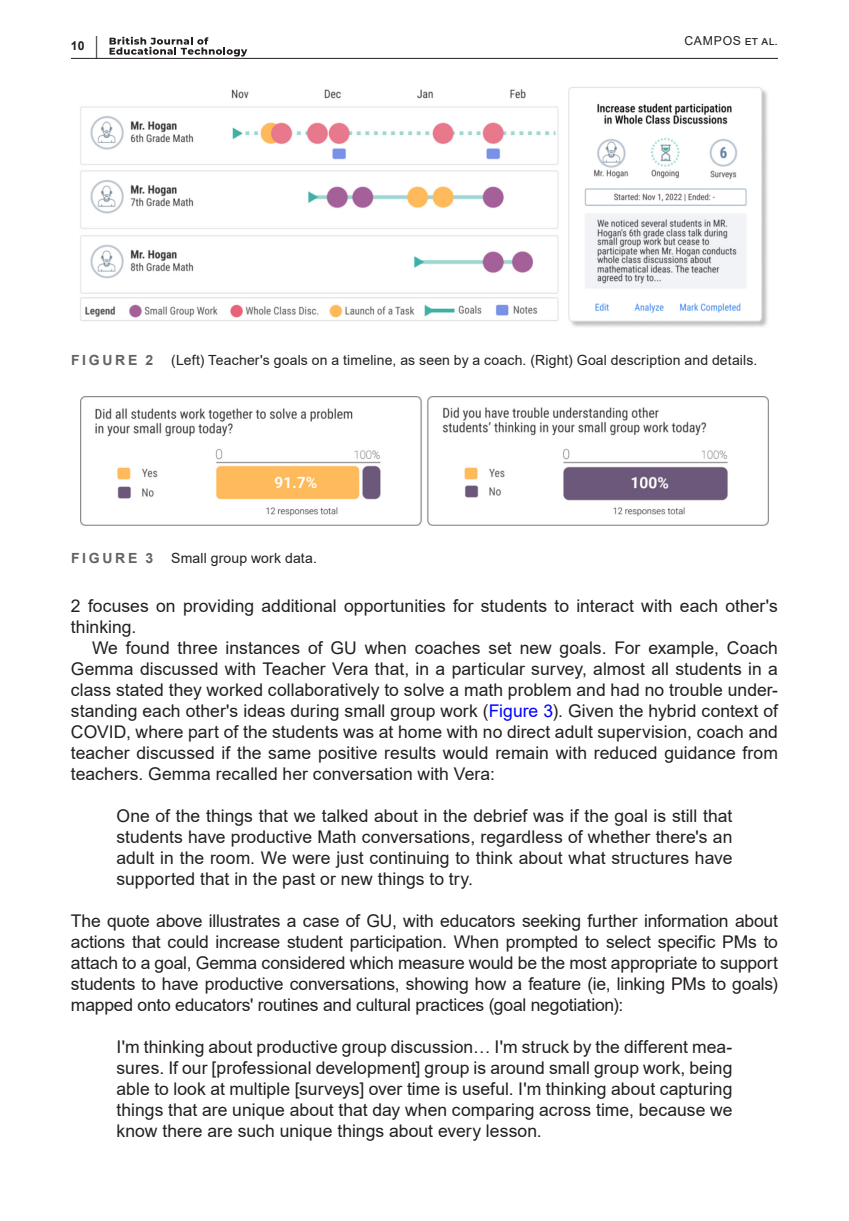
<style>
.page{position:relative;width:849px;height:1221px;background:#fff}
.page>*{position:absolute;margin:0;border:0;box-sizing:border-box;transform-origin:0 0}
.t1{font:17.5px/21px "Arial";color:#231f20;text-align:justify}
.t2{font:14px "Arial";letter-spacing:.01em;color:#231f20}
.t3{font:700 14px "Arial";letter-spacing:.19em;color:#636366}
.t4{font:12.25px "Arial";letter-spacing:.055em;color:#231f20}
.t5{font:700 12.25px "Arial";color:#231f20}
.s1{font-size:23.62px}
.s2{color:#00f}
</style>
<div class="page">
<hr style="left:71px;top:58px;width:706px;height:1px;background:#231f20">
<svg style="left:109px;top:37px;width:138px;height:20px"></svg>
<img style="left:80px;top:396px;width:689px;height:130px">
<img style="left:80px;top:87px;width:688px;height:240px">
<p class="t5" style="left:71px;top:37px;width:28px">10 <span class="s1">|</span></p>
<p class="t4" style="left:684px;top:32px;width:95px">CAMPOS et al.</p>
<p class="t3" style="left:71px;top:350px;width:83px">FIGURE 2</p>
<p class="t2" style="left:171px;top:350px;width:587px">(Left) Teacher's goals on a timeline, as seen by a coach. (Right) Goal description and details.</p>
<p class="t3" style="left:71px;top:548px;width:83px">FIGURE 3</p>
<p class="t2" style="left:171px;top:549px;width:147px">Small group work data.</p>
<p class="t1" style="left:71px;top:595px;width:708px">2 focuses on providing additional opportunities for students to interact with each other's thinking.</p>
<p class="t1" style="left:71px;top:637px;width:708px;text-indent:21px">We found three instances of GU when coaches set new goals. For example, Coach Gemma discussed with Teacher Vera that, in a particular survey, almost all students in a class stated they worked collaboratively to solve a math problem and had no trouble under&shy;standing each other's ideas during small group work (<span class="s2">Figure 3</span>). Given the hybrid context of COVID, where part of the students was at home with no direct adult supervision, coach and teacher discussed if the same positive results would remain with reduced guidance from teachers. Gemma recalled her conversation with Vera:</p>
<p class="t1" style="left:116px;top:805px;width:617px">One of the things that we talked about in the debrief was if the goal is still that students have productive Math conversations, regardless of whether there's an adult in the room. We were just continuing to think about what structures have supported that in the past or new things to try.</p>
<p class="t1" style="left:71px;top:910px;width:708px">The quote above illustrates a case of GU, with educators seeking further information about actions that could increase student participation. When prompted to select specific PMs to attach to a goal, Gemma considered which measure would be the most appropriate to support students to have productive conversations, showing how a feature (ie, linking PMs to goals) mapped onto educators' routines and cultural practices (goal negotiation):</p>
<p class="t1" style="left:116px;top:1036px;width:617px">I'm thinking about productive group discussion… I'm struck by the different mea&shy;sures. If our [professional development] group is around small group work, being able to look at multiple [surveys] over time is useful. I'm thinking about capturing things that are unique about that day when comparing across time, because we know there are such unique things about every lesson.</p>
</div>
